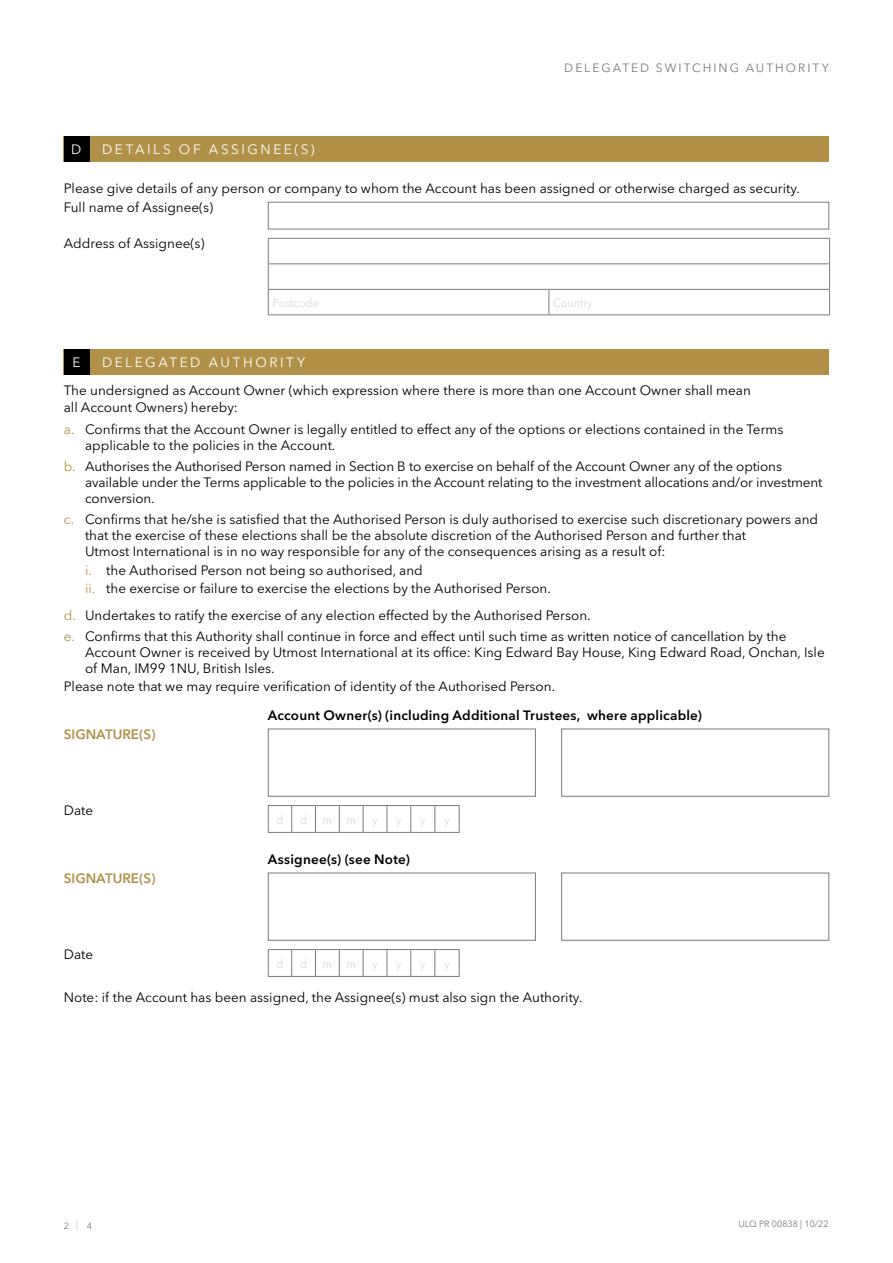
<style>
.page{position:relative;width:893px;height:1263px;background:#fff}
.page>*{position:absolute;margin:0;border:0;box-sizing:border-box;transform-origin:0 0}
.t1{font:13.5px/16.2px "Avenir Next LT Pro";color:#000}
.t2{font:600 13.5px "Avenir Next LT Pro";letter-spacing:.015em;color:#000}
.t3{font:13.5px "Avenir Next LT Pro";letter-spacing:.195em;color:#fff}
.t4{font:600 13.5px "Avenir Next LT Pro";color:#b19148}
.t5{font:12px "Avenir Next LT Pro";color:#dadada;scale:.9 1}
.t6{font:12px "Avenir Next LT Pro";letter-spacing:.17em;color:#7c7b7b}
.t7{font:9px "Avenir Next LT Pro";color:#7c7b7b}
.s1{color:#b19148}
.s2{font-weight:200;font-size:11.25px}
</style>
<div class="page">
<div style="left:64px;top:136px;width:765px;height:26px;background:#b19148"></div>
<div style="left:64px;top:136px;width:25px;height:26px;background:#000"></div>
<div style="left:268px;top:202px;width:561px;height:27px;border:1px solid #7c7b7b"></div>
<hr style="left:268px;top:238px;width:281px;height:1px;background:#7c7b7b">
<hr style="left:549px;top:238px;width:281px;height:1px;background:#7c7b7b">
<hr style="left:268px;top:263px;width:281px;height:1px;background:#7c7b7b">
<hr style="left:549px;top:263px;width:281px;height:1px;background:#7c7b7b">
<hr style="left:268px;top:289px;width:281px;height:1px;background:#7c7b7b">
<svg style="left:268px;top:239px;width:1px;height:75px"></svg>
<hr style="left:549px;top:289px;width:281px;height:1px;background:#7c7b7b">
<svg style="left:549px;top:290px;width:1px;height:24px"></svg>
<svg style="left:829px;top:239px;width:1px;height:75px"></svg>
<hr style="left:268px;top:314px;width:281px;height:1px;background:#7c7b7b">
<hr style="left:549px;top:314px;width:281px;height:1px;background:#7c7b7b">
<div style="left:64px;top:349px;width:765px;height:26px;background:#b19148"></div>
<div style="left:64px;top:349px;width:25px;height:26px;background:#000"></div>
<div style="left:268px;top:729px;width:268px;height:68px;border:1px solid #7c7b7b"></div>
<div style="left:561px;top:729px;width:268px;height:68px;border:1px solid #7c7b7b"></div>
<svg style="left:268px;top:805px;width:192px;height:28px"></svg>
<div style="left:268px;top:873px;width:268px;height:68px;border:1px solid #7c7b7b"></div>
<div style="left:561px;top:873px;width:268px;height:68px;border:1px solid #7c7b7b"></div>
<svg style="left:268px;top:949px;width:192px;height:28px"></svg>
<p class="t6" style="left:564px;top:61px;width:266px">DELEGATED SWITCHING AUTHORITY</p>
<p class="t3" style="left:71px;top:141px;width:12px">D</p>
<p class="t3" style="left:102px;top:141px;width:214px">DETAILS OF ASSIGNEE(S)</p>
<p class="t1" style="left:64px;top:179px;width:738px;line-height:18.8px">Please give details of any person or company to whom the Account has been assigned or otherwise charged as security.<br>Full name of Assignee(s)</p>
<p class="t1" style="left:64px;top:235px;width:142px">Address of Assignee(s)</p>
<p class="t5" style="left:273px;top:295px;width:53px">Postcode</p>
<p class="t5" style="left:553px;top:295px;width:45px">Country</p>
<p class="t3" style="left:72px;top:354px;width:9px">E</p>
<p class="t3" style="left:102px;top:354px;width:205px">DELEGATED AUTHORITY</p>
<p class="t1" style="left:64px;top:383px;width:689px">The undersigned as Account Owner (which expression where there is more than one Account Owner shall mean all Account Owners) hereby:</p>
<p class="t1" style="left:85px;top:421px;width:700px;text-indent:-21px"><span class="s1">a.</span> Confirms that the Account Owner is legally entitled to effect any of the options or elections contained in the Terms applicable to the policies in the Account.</p>
<p class="t1" style="left:85px;top:458px;width:739px;text-indent:-21px"><span class="s1">b.</span> Authorises the Authorised Person named in Section B to exercise on behalf of the Account Owner any of the options available under the Terms applicable to the policies in the Account relating to the investment allocations and/or investment conversion.</p>
<p class="t1" style="left:85px;top:511px;width:735px;text-indent:-21px"><span class="s1">c.</span> Confirms that he/she is satisfied that the Authorised Person is duly authorised to exercise such discretionary powers and that the exercise of these elections shall be the absolute discretion of the Authorised Person and further that<br>Utmost International is in no way responsible for any of the consequences arising as a result of:</p>
<p class="t1" style="left:85px;top:561px;width:467px;line-height:18.3px"><span class="s1">i.</span> the Authorised Person not being so authorised, and<br><span class="s1">ii.</span> the exercise or failure to exercise the elections by the Authorised Person.</p>
<p class="t1" style="left:64px;top:605px;width:724px;line-height:20.7px"><span class="s1">d.</span> Undertakes to ratify the exercise of any election effected by the Authorised Person.<br><span class="s1">e.</span> Confirms that this Authority shall continue in force and effect until such time as written notice of cancellation by the</p>
<p class="t1" style="left:85px;top:644px;width:741px">Account Owner is received by Utmost International at its office: King Edward Bay House, King Edward Road, Onchan, Isle of Man, IM99 1NU, British Isles.</p>
<p class="t1" style="left:64px;top:679px;width:493px">Please note that we may require verification of identity of the Authorised Person.</p>
<p class="t2" style="left:268px;top:707px;width:436px">Account Owner(s) (including Additional Trustees, where applicable)</p>
<p class="t4" style="left:64px;top:726px;width:93px">SIGNATURE(S)</p>
<p class="t1" style="left:64px;top:802px;width:31px">Date</p>
<p class="t4" style="left:64px;top:870px;width:93px">SIGNATURE(S)</p>
<p class="t5" style="left:277px;top:812px;width:9px">d</p>
<p class="t5" style="left:300px;top:812px;width:9px">d</p>
<p class="t5" style="left:323px;top:812px;width:39px">m m</p>
<p class="t5" style="left:372px;top:812px;width:7px">y</p>
<p class="t5" style="left:396px;top:812px;width:7px">y</p>
<p class="t5" style="left:420px;top:812px;width:7px">y</p>
<p class="t5" style="left:444px;top:812px;width:7px">y</p>
<p class="t2" style="left:268px;top:851px;width:143px">Assignee(s) (see Note)</p>
<p class="t1" style="left:64px;top:946px;width:31px">Date</p>
<p class="t5" style="left:277px;top:956px;width:9px">d</p>
<p class="t5" style="left:300px;top:956px;width:9px">d</p>
<p class="t5" style="left:323px;top:956px;width:39px">m m</p>
<p class="t5" style="left:372px;top:956px;width:7px">y</p>
<p class="t5" style="left:396px;top:956px;width:7px">y</p>
<p class="t5" style="left:420px;top:956px;width:7px">y</p>
<p class="t5" style="left:444px;top:956px;width:7px">y</p>
<p class="t1" style="left:64px;top:989px;width:520px">Note: if the Account has been assigned, the Assignee(s) must also sign the Authority.</p>
<p class="t7" style="left:64px;top:1220px;width:30px">2 <span class="s2">|</span> 4</p>
<p class="t7" style="left:738px;top:1219px;width:92px">ULQ PR 00838 | 10/22</p>
</div>
